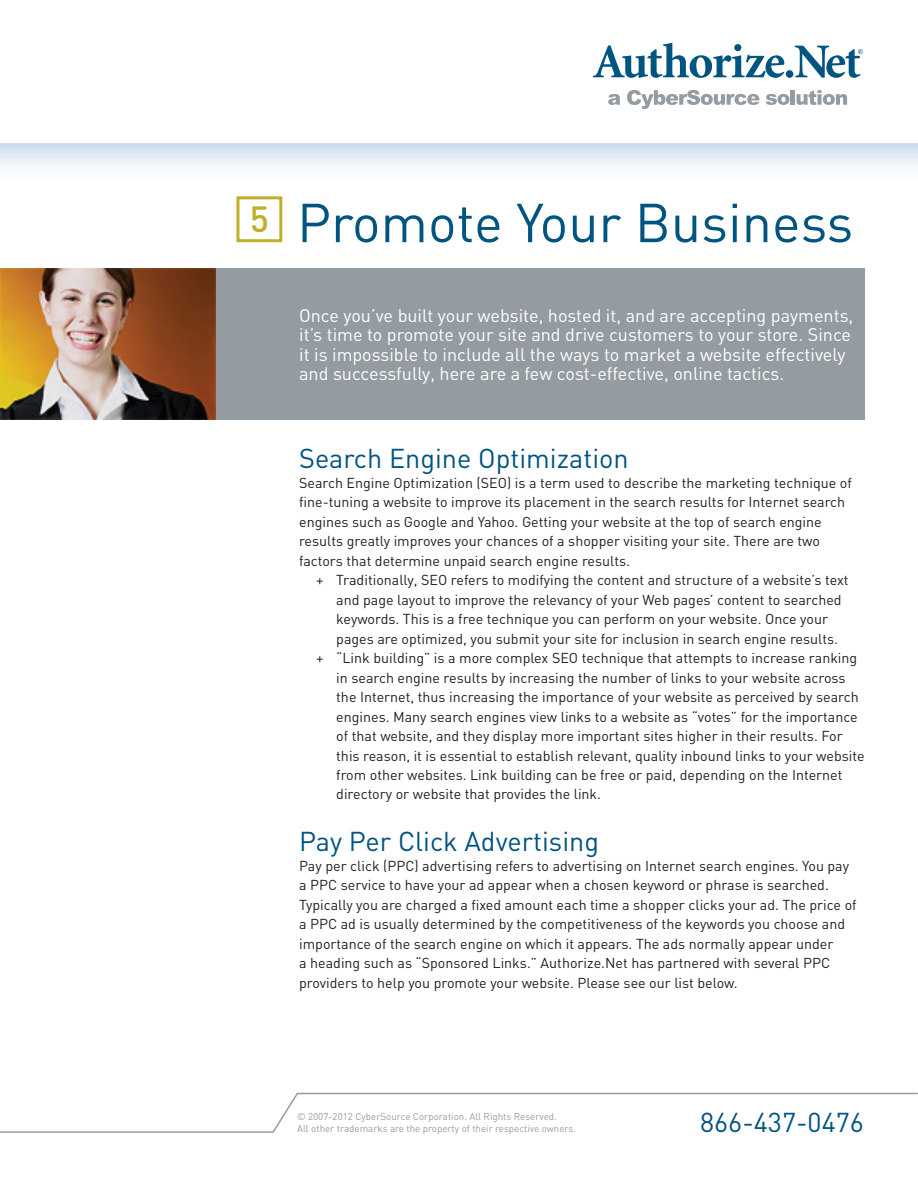
<style>
.page{position:relative;width:918px;height:1188px;background:#fff}
.page>*{position:absolute;margin:0;border:0;box-sizing:border-box;transform-origin:0 0}
.t1{font:54px "DIN";color:#005480}
.t2{font:27px "DIN";color:#005480}
.t3{font:18px/19.5px "DIN";color:#fff}
.t4{font:14.25px/19.5px "DIN";color:#231f20}
.t5{font:9.75px/12px "DIN";color:#959ca1}
</style>
<div class="page">
<svg style="left:0;top:1092px;width:918px;height:41px"></svg>
<svg style="left:593px;top:43px;width:191px;height:35px"></svg>
<div style="left:786px;top:70px;width:7px;height:8px;background:#005480;border-radius:50%"></div>
<svg style="left:795px;top:46px;width:68px;height:32px"></svg>
<svg style="left:608px;top:94px;width:12px;height:11px"></svg>
<svg style="left:627px;top:90px;width:132px;height:19px"></svg>
<svg style="left:766px;top:94px;width:23px;height:11px"></svg>
<hr style="left:791px;top:90px;width:4px;height:15px;background:#959ca1">
<svg style="left:796px;top:90px;width:51px;height:15px"></svg>
<hr style="left:0;top:143px;width:918px;height:2px;background:#959ca1">
<div style="left:0;top:144px;width:918px;height:41px;background:linear-gradient(to bottom,#d1e0f0,#fff)"></div>
<div style="left:2px;top:268px;width:864px;height:152px;background:#959ca1"></div>
<div style="left:236px;top:196px;width:46px;height:46px;border:3px solid #bfaf2b"></div>
<img style="left:0;top:268px;width:216px;height:152px">
<h1 class="t1" style="left:250px;top:189px;width:605px"><sup>5</sup> Promote Your Business</h1>
<p class="t3" style="left:299px;top:305px;width:556px">Once you’ve built your website, hosted it, and are accepting payments, it’s time to promote your site and drive customers to your store. Since it is impossible to include all the ways to market a website effectively and successfully, here are a few cost-effective, online tactics.</p>
<h2 class="t2" style="left:299px;top:441px;width:331px">Search Engine Optimization</h2>
<p class="t4" style="left:299px;top:472px;width:554px">Search Engine Optimization (SEO) is a term used to describe the marketing technique of fine-tuning a website to improve its placement in the search results for Internet search engines such as Google and Yahoo. Getting your website at the top of search engine results greatly improves your chances of a shopper visiting your site. There are two factors that determine unpaid search engine results.</p>
<p class="t4" style="left:316px;top:570px;width:534px">+ Traditionally, SEO refers to modifying the content and structure of a website’s text</p>
<p class="t4" style="left:336px;top:589px;width:507px">and page layout to improve the relevancy of your Web pages’ content to searched</p>
<p class="t4" style="left:336px;top:609px;width:493px">keywords. This is a free technique you can perform on your website. Once your</p>
<p class="t4" style="left:336px;top:628px;width:503px">pages are optimized, you submit your site for inclusion in search engine results.</p>
<p class="t4" style="left:316px;top:648px;width:543px">+ “Link building” is a more complex SEO technique that attempts to increase ranking</p>
<p class="t4" style="left:336px;top:667px;width:511px">in search engine results by increasing the number of links to your website across</p>
<p class="t4" style="left:336px;top:687px;width:524px">the Internet, thus increasing the importance of your website as perceived by search</p>
<p class="t4" style="left:336px;top:706px;width:523px">engines. Many search engines view links to a website as “votes” for the importance</p>
<p class="t4" style="left:336px;top:726px;width:508px">of that website, and they display more important sites higher in their results. For</p>
<p class="t4" style="left:336px;top:745px;width:530px">this reason, it is essential to establish relevant, quality inbound links to your website</p>
<p class="t4" style="left:336px;top:765px;width:508px">from other websites. Link building can be free or paid, depending on the Internet</p>
<p class="t4" style="left:336px;top:784px;width:266px">directory or website that provides the link.</p>
<h2 class="t2" style="left:299px;top:825px;width:301px">Pay Per Click Advertising</h2>
<p class="t4" style="left:299px;top:856px;width:559px">Pay per click (PPC) advertising refers to advertising on Internet search engines. You pay a PPC service to have your ad appear when a chosen keyword or phrase is searched.<br>Typically you are charged a fixed amount each time a shopper clicks your ad. The price of a PPC ad is usually determined by the competitiveness of the keywords you choose and importance of the search engine on which it appears. The ads normally appear under<br>a heading such as “Sponsored Links.” Authorize.Net has partnered with several PPC providers to help you promote your website. Please see our list below.</p>
<p class="t5" style="left:297px;top:1110px;width:281px">© 2007-2012 CyberSource Corporation. All Rights Reserved.<br>All other trademarks are the property of their respective owners.</p>
<h2 class="t2" style="left:700px;top:1105px;width:165px">866-437-0476</h2>
</div>
